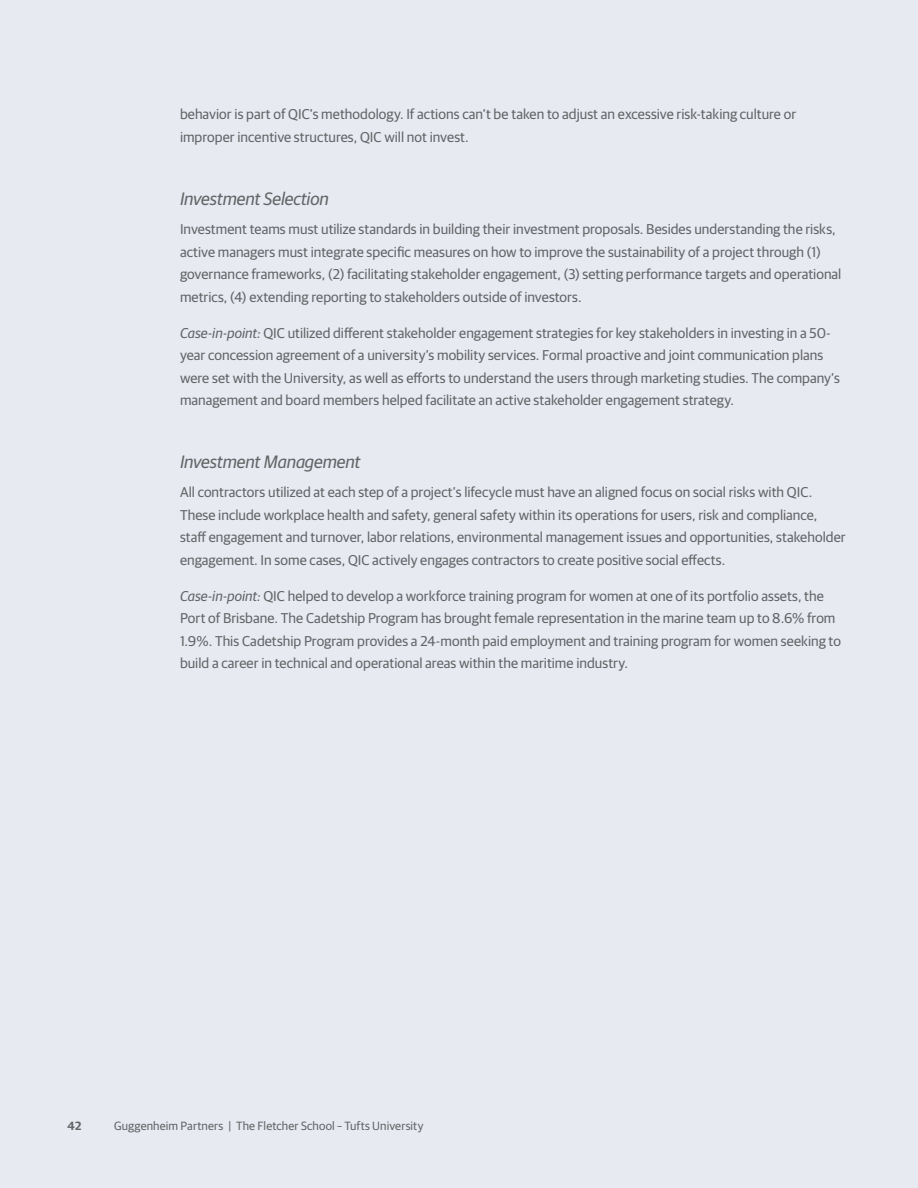
<style>
.page{position:relative;width:918px;height:1188px;background:#e7eaf1}
.page>*{position:absolute;margin:0;border:0;box-sizing:border-box;transform-origin:0 0}
.t1{font:italic 18px "Guardian Sans";letter-spacing:-.005em;color:#636466}
.t2{font:14.25px/22.5px "Guardian Sans";color:#636466}
.t3{font:12px "Guardian Sans";letter-spacing:.01em;color:#636466}
.t4{font:600 12px "Guardian Sans";color:#636466}
.s1{font-style:italic}
</style>
<div class="page">
<p class="t2" style="left:180px;top:102px;width:618px">behavior is part of QIC’s methodology. If actions can’t be taken to adjust an excessive risk-taking culture or improper incentive structures, QIC will not invest.</p>
<p class="t1" style="left:180px;top:186px;width:150px">Investment Selection</p>
<p class="t2" style="left:180px;top:217px;width:663px">Investment teams must utilize standards in building their investment proposals. Besides understanding the risks, active managers must integrate specific measures on how to improve the sustainability of a project through (1) governance frameworks, (2) facilitating stakeholder engagement, (3) setting performance targets and operational metrics, (4) extending reporting to stakeholders outside of investors.</p>
<p class="t2" style="left:180px;top:320px;width:661px"><span class="s1">Case-in-point:</span> QIC utilized different stakeholder engagement strategies for key stakeholders in investing in a 50- year concession agreement of a university’s mobility services. Formal proactive and joint communication plans were set with the University, as well as efforts to understand the users through marketing studies. The company’s management and board members helped facilitate an active stakeholder engagement strategy.</p>
<p class="t1" style="left:180px;top:449px;width:182px">Investment Management</p>
<p class="t2" style="left:180px;top:480px;width:667px">All contractors utilized at each step of a project’s lifecycle must have an aligned focus on social risks with QIC.<br>These include workplace health and safety, general safety within its operations for users, risk and compliance, staff engagement and turnover, labor relations, environmental management issues and opportunities, stakeholder engagement. In some cases, QIC actively engages contractors to create positive social effects.</p>
<p class="t2" style="left:180px;top:583px;width:663px"><span class="s1">Case-in-point:</span> QIC helped to develop a workforce training program for women at one of its portfolio assets, the Port of Brisbane. The Cadetship Program has brought female representation in the marine team up to 8.6% from 1.9%. This Cadetship Program provides a 24-month paid employment and training program for women seeking to build a career in technical and operational areas within the maritime industry.</p>
<p class="t4" style="left:68px;top:1117px;width:16px">42</p>
<p class="t3" style="left:114px;top:1117px;width:311px">Guggenheim Partners | The Fletcher School – Tufts University</p>
</div>
